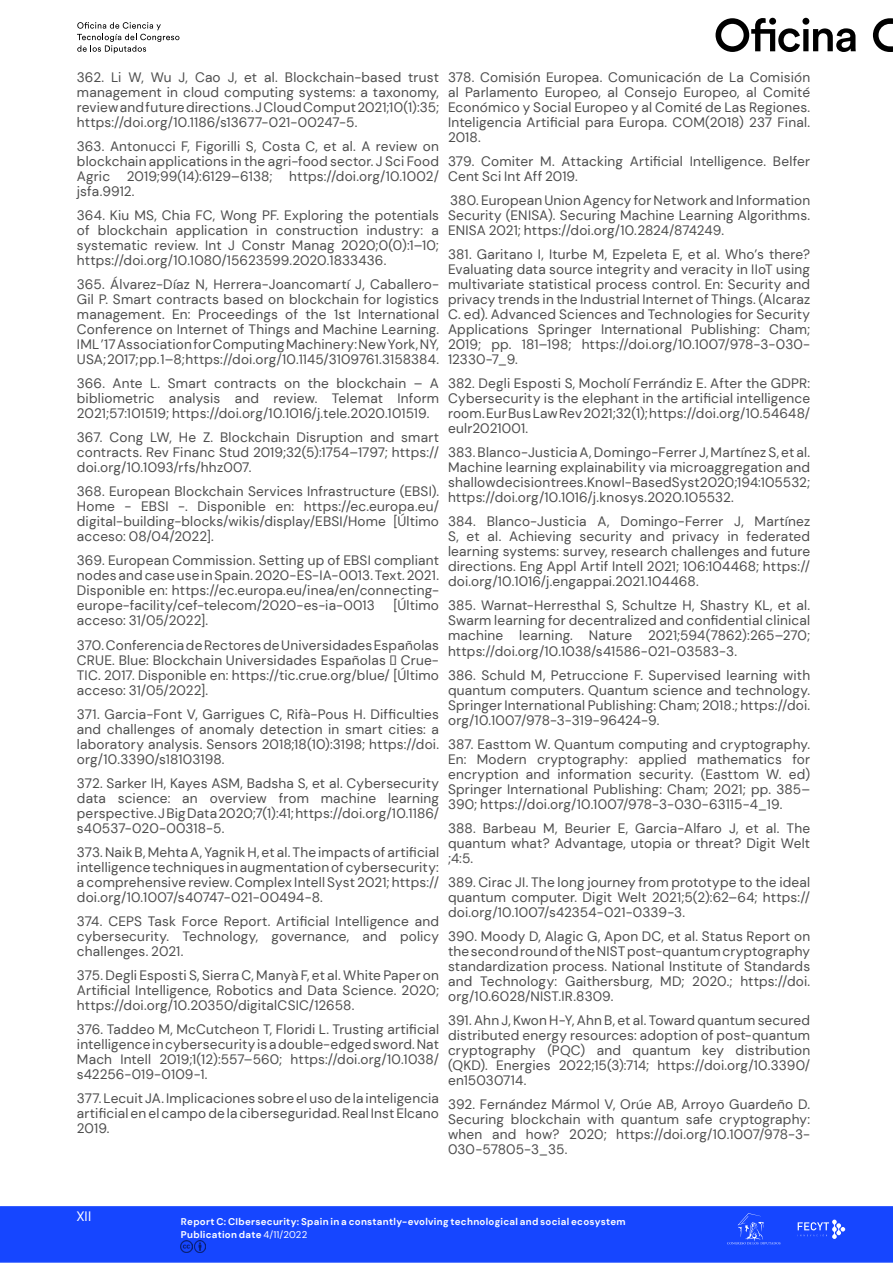
<style>
.page{position:relative;width:893px;height:1263px;background:#fff}
.page>*{position:absolute;margin:0;border:0;box-sizing:border-box;transform-origin:0 0}
.t1{font:13.65px/15px "DM Sans";letter-spacing:.01em;color:#4d4d4d;text-align:justify}
.t2{font:13.65px "DM Sans";color:#fff}
.t3{font:700 9.75px/13.5px "DM Sans";letter-spacing:.03em;color:#fff}
.s1{font-weight:400}
</style>
<div class="page">
<div style="left:0;top:1206px;width:893px;height:57px;background:#1646ff;border:2px solid #1646ff"></div>
<svg style="left:727px;top:1213px;width:53px;height:31px"></svg>
<svg style="left:798px;top:1219px;width:47px;height:20px"></svg>
<svg style="left:181px;top:1241px;width:25px;height:11px"></svg>
<svg style="left:77px;top:22px;width:102px;height:31px"></svg>
<svg style="left:873px;top:18px;width:20px;height:34px"></svg>
<svg style="left:715px;top:18px;width:141px;height:34px"></svg>
<p class="t1" style="left:77px;top:70px;width:364px">362. Li W, Wu J, Cao J, et al. Blockchain-based trust management in cloud computing systems: a taxonomy, review and future directions. J Cloud Comput 2021;10(1):35; https://doi.org/10.1186/s13677-021-00247-5.</p>
<p class="t1" style="left:77px;top:139px;width:364px">363. Antonucci F, Figorilli S, Costa C, et al. A review on blockchain applications in the agri-food sector. J Sci Food Agric 2019;99(14):6129–6138; https://doi.org/10.1002/ jsfa.9912.</p>
<p class="t1" style="left:77px;top:208px;width:364px">364. Kiu MS, Chia FC, Wong PF. Exploring the potentials of blockchain application in construction industry: a systematic review. Int J Constr Manag 2020;0(0):1–10; https://doi.org/10.1080/15623599.2020.1833436.</p>
<p class="t1" style="left:77px;top:277px;width:364px">365. Álvarez-Díaz N, Herrera-Joancomartí J, Caballero-Gil P. Smart contracts based on blockchain for logistics management. En: Proceedings of the 1st International Conference on Internet of Things and Machine Learning.<br>IML ’17 Association for Computing Machinery: New York, NY, USA; 2017; pp. 1–8; https://doi.org/10.1145/3109761.3158384.</p>
<p class="t1" style="left:77px;top:376px;width:364px">366. Ante L. Smart contracts on the blockchain – A bibliometric analysis and review. Telemat Inform 2021;57:101519; https://doi.org/10.1016/j.tele.2020.101519.</p>
<p class="t1" style="left:77px;top:430px;width:364px">367. Cong LW, He Z. Blockchain Disruption and smart contracts. Rev Financ Stud 2019;32(5):1754–1797; https:// doi.org/10.1093/rfs/hhz007.</p>
<p class="t1" style="left:77px;top:484px;width:364px">368. European Blockchain Services Infrastructure (EBSI).<br>Home - EBSI -. Disponible en: https://ec.europa.eu/ digital-building-blocks/wikis/display/EBSI/Home [Último acceso: 08/04/2022].</p>
<p class="t1" style="left:77px;top:553px;width:364px">369. European Commission. Setting up of EBSI compliant nodes and case use in Spain. 2020-ES-IA-0013. Text. 2021.<br>Disponible en: https://ec.europa.eu/inea/en/connecting&shy;europe-facility/cef-telecom/2020-es-ia-0013</p>
<p class="t1" style="left:393px;top:598px;width:47px">[Último</p>
<p class="t1" style="left:77px;top:613px;width:133px">acceso: 31/05/2022].</p>
<p class="t1" style="left:77px;top:637px;width:364px">370. Conferencia de Rectores de Universidades Españolas CRUE. Blue: Blockchain Universidades Españolas □ Crue-TIC. 2017. Disponible en: https://tic.crue.org/blue/ [Último acceso: 31/05/2022].</p>
<p class="t1" style="left:77px;top:706px;width:364px">371. Garcia-Font V, Garrigues C, Rifà-Pous H. Difficulties and challenges of anomaly detection in smart cities: a laboratory analysis. Sensors 2018;18(10):3198; https://doi. org/10.3390/s18103198.</p>
<p class="t1" style="left:77px;top:775px;width:364px">372. Sarker IH, Kayes ASM, Badsha S, et al. Cybersecurity data science: an overview from machine learning perspective. J Big Data 2020;7(1):41; https://doi.org/10.1186/ s40537-020-00318-5.</p>
<p class="t1" style="left:77px;top:844px;width:364px">373. Naik B, Mehta A, Yagnik H, et al. The impacts of artificial intelligence techniques in augmentation of cybersecurity: a comprehensive review. Complex Intell Syst 2021; https:// doi.org/10.1007/s40747-021-00494-8.</p>
<p class="t1" style="left:77px;top:913px;width:364px">374. CEPS Task Force Report. Artificial Intelligence and cybersecurity. Technology, governance, and policy challenges. 2021.</p>
<p class="t1" style="left:77px;top:967px;width:364px">375. Degli Esposti S, Sierra C, Manyà F, et al. White Paper on Artificial Intelligence, Robotics and Data Science. 2020; https://doi.org/10.20350/digitalCSIC/12658.</p>
<p class="t1" style="left:77px;top:1021px;width:364px">376. Taddeo M, McCutcheon T, Floridi L. Trusting artificial intelligence in cybersecurity is a double-edged sword. Nat Mach Intell 2019;1(12):557–560; https://doi.org/10.1038/ s42256-019-0109-1.</p>
<p class="t1" style="left:77px;top:1090px;width:364px">377. Lecuit JA. Implicaciones sobre el uso de la inteligencia artificial en el campo de la ciberseguridad. Real Inst Elcano 2019.</p>
<p class="t1" style="left:448px;top:70px;width:364px">378. Comisión Europea. Comunicación de La Comisión al Parlamento Europeo, al Consejo Europeo, al Comité Económico y Social Europeo y al Comité de Las Regiones.<br>Inteligencia Artificial para Europa. COM(2018) 237 Final.<br>2018.</p>
<p class="t1" style="left:448px;top:154px;width:364px">379. Comiter M. Attacking Artificial Intelligence. Belfer<br>Cent Sci Int Aff 2019.</p>
<p class="t1" style="left:448px;top:193px;width:364px">380. European Union Agency for Network and Information Security (ENISA). Securing Machine Learning Algorithms.<br>ENISA 2021; https://doi.org/10.2824/874249.</p>
<p class="t1" style="left:448px;top:247px;width:364px">381. Garitano I, Iturbe M, Ezpeleta E, et al. Who’s there?<br>Evaluating data source integrity and veracity in IIoT using multivariate statistical process control. En: Security and privacy trends in the Industrial Internet of Things. (Alcaraz C. ed). Advanced Sciences and Technologies for Security Applications Springer International Publishing: Cham; 2019; pp. 181–198; https://doi.org/10.1007/978-3-030- 12330-7_9.</p>
<p class="t1" style="left:448px;top:376px;width:364px">382. Degli Esposti S, Mocholí Ferrándiz E. After the GDPR:<br>Cybersecurity is the elephant in the artificial intelligence room. Eur Bus Law Rev 2021;32(1); https://doi.org/10.54648/ eulr2021001.</p>
<p class="t1" style="left:448px;top:445px;width:364px">383. Blanco-Justicia A, Domingo-Ferrer J, Martínez S, et al.<br>Machine learning explainability via microaggregation and shallow decision trees. Knowl-Based Syst 2020;194:105532; https://doi.org/10.1016/j.knosys.2020.105532.</p>
<p class="t1" style="left:448px;top:514px;width:364px">384. Blanco-Justicia A, Domingo-Ferrer J, Martínez S, et al. Achieving security and privacy in federated learning systems: survey, research challenges and future directions. Eng Appl Artif Intell 2021; 106:104468; https:// doi.org/10.1016/j.engappai.2021.104468.</p>
<p class="t1" style="left:448px;top:598px;width:364px">385. Warnat-Herresthal S, Schultze H, Shastry KL, et al.<br>Swarm learning for decentralized and confidential clinical machine learning. Nature 2021;594(7862):265–270; https://doi.org/10.1038/s41586-021-03583-3.</p>
<p class="t1" style="left:448px;top:667px;width:364px">386. Schuld M, Petruccione F. Supervised learning with quantum computers. Quantum science and technology.<br>Springer International Publishing: Cham; 2018.; https://doi. org/10.1007/978-3-319-96424-9.</p>
<p class="t1" style="left:448px;top:736px;width:364px">387. Easttom W. Quantum computing and cryptography.<br>En: Modern cryptography: applied mathematics for encryption and information security. (Easttom W. ed)<br>Springer International Publishing: Cham; 2021; pp. 385– 390; https://doi.org/10.1007/978-3-030-63115-4_19.</p>
<p class="t1" style="left:448px;top:820px;width:364px">388. Barbeau M, Beurier E, Garcia-Alfaro J, et al. The quantum what? Advantage, utopia or threat? Digit Welt ;4:5.</p>
<p class="t1" style="left:448px;top:874px;width:364px">389. Cirac JI. The long journey from prototype to the ideal quantum computer. Digit Welt 2021;5(2):62–64; https:// doi.org/10.1007/s42354-021-0339-3.</p>
<p class="t1" style="left:448px;top:928px;width:364px">390. Moody D, Alagic G, Apon DC, et al. Status Report on the second round of the NIST post-quantum cryptography standardization process. National Institute of Standards and Technology: Gaithersburg, MD; 2020.; https://doi. org/10.6028/NIST.IR.8309.</p>
<p class="t1" style="left:448px;top:1012px;width:364px">391. Ahn J, Kwon H-Y, Ahn B, et al. Toward quantum secured distributed energy resources: adoption of post-quantum cryptography (PQC) and quantum key distribution (QKD). Energies 2022;15(3):714; https://doi.org/10.3390/ en15030714.</p>
<p class="t1" style="left:448px;top:1096px;width:364px">392. Fernández Mármol V, Orúe AB, Arroyo Guardeño D.<br>Securing blockchain with quantum safe cryptography: when and how? 2020; https://doi.org/10.1007/978-3- 030-57805-3_35.</p>
<p class="t2" style="left:76px;top:1208px;width:16px">XII</p>
<p class="t3" style="left:181px;top:1214px;width:446px">Report C: CIbersecurity: Spain in a constantly-evolving technological and social ecosystem<br>Publication date <span class="s1">4/11/2022</span></p>
</div>
